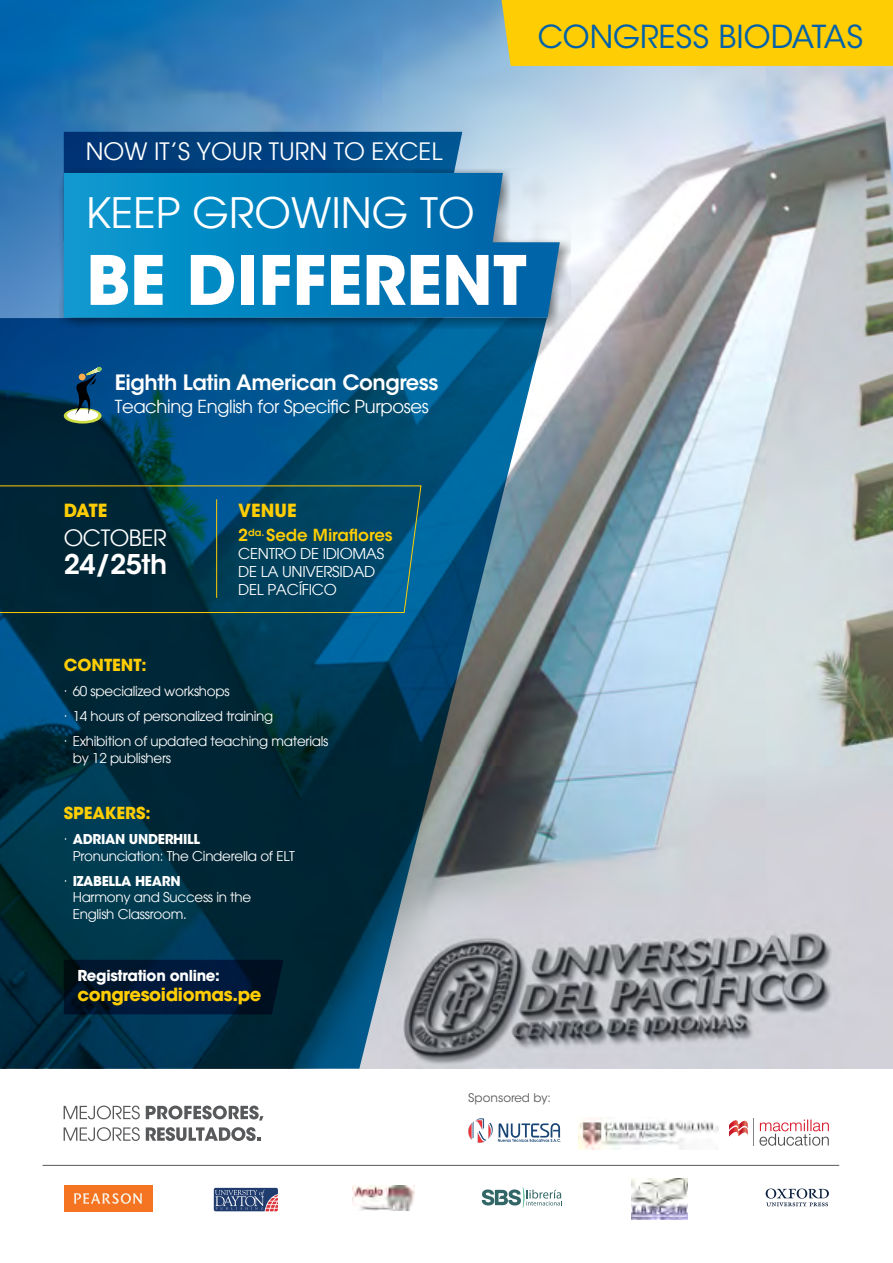
<style>
.page{position:relative;width:893px;height:1263px;background:#fff}
.page>*{position:absolute;margin:0;border:0;box-sizing:border-box;transform-origin:0 0}
.t1{font:700 67.5px "ITC Avant Garde Std";color:#fff}
.t2{font:42px "Avant Garde";color:#fff}
.t3{font:31.5px "ITC Avant Garde Std";color:#0061aa}
.t4{font:600 27px "ITC Avant Garde Std";letter-spacing:-.02em;color:#fff}
.t5{font:24px "Avant Garde";color:#fff}
.t6{font:22.5px "Avant Garde";letter-spacing:-.02em;color:#fff}
.t7{font:600 21px "ITC Avant Garde Std";letter-spacing:-.02em;color:#fff}
.t8{font:18px "Avant Garde";letter-spacing:-.02em;color:#fff}
.t9{font:700 18px "ITC Avant Garde Std";letter-spacing:-.02em;color:#ffcd03}
.t10{font:600 16.5px "ITC Avant Garde Std";color:#ffcd03}
.t11{font:700 16.5px "ITC Avant Garde Std";color:#ffcd03}
.t12{font:15px/18px "Avant Garde";letter-spacing:-.02em;color:#fff}
.t13{font:700 15px "ITC Avant Garde Std";letter-spacing:-.02em;color:#fff}
.t14{font:13.5px/25px "Avant Garde";letter-spacing:-.02em;color:#fff}
.t15{font:700 13.5px "ITC Avant Garde Std";letter-spacing:-.02em;color:#fff}
.t16{font:11.85px "ITC Avant Garde Std";color:#58595b}
.s1{font-family:"Avant Garde";font-weight:400}
</style>
<div class="page">
<img style="left:0;top:0;width:893px;height:1069px">
<svg style="left:0;top:318px;width:547px;height:751px;background:#1c4c64"></svg>
<div style="left:59px;top:168px;width:512px;height:161px;background:#000;opacity:.5"></div>
<svg style="left:64px;top:132px;width:496px;height:186px;background:#157db5"></svg>
<svg style="left:0;top:485px;width:422px;height:128px;background:#043c52"></svg>
<hr style="left:216px;top:499px;width:1px;height:99px;background:#ffcd03">
<svg style="left:64px;top:960px;width:219px;height:54px;background:#001631"></svg>
<svg style="left:64px;top:408px;width:38px;height:15px"></svg>
<div style="left:67px;top:409px;width:31px;height:12px;background:#fff;border-radius:50%"></div>
<svg style="left:74px;top:367px;width:28px;height:48px"></svg>
<div style="left:501px;top:0;width:392px;height:66px;background:#ffcd03"></div>
<svg style="left:64px;top:1105px;width:76px;height:14px"></svg>
<svg style="left:146px;top:1105px;width:117px;height:15px"></svg>
<svg style="left:64px;top:1127px;width:76px;height:14px"></svg>
<svg style="left:146px;top:1127px;width:114px;height:14px"></svg>
<svg style="left:766px;top:1188px;width:63px;height:18px"></svg>
<svg style="left:213px;top:1187px;width:66px;height:25px"></svg>
<svg style="left:214px;top:1188px;width:64px;height:23px"></svg>
<hr style="left:523px;top:1187px;width:2px;height:21px;background:#22a377">
<svg style="left:482px;top:1189px;width:80px;height:16px"></svg>
<img style="left:353px;top:1185px;width:62px;height:25px">
<svg style="left:468px;top:1118px;width:93px;height:25px"></svg>
<hr style="left:43px;top:1165px;width:796px;height:1px;background:#58595b">
<svg style="left:729px;top:1118px;width:100px;height:28px"></svg>
<div style="left:64px;top:1185px;width:88px;height:27px;background:#f47421"></div>
<svg style="left:74px;top:1193px;width:68px;height:11px"></svg>
<img style="left:578px;top:1117px;width:140px;height:32px">
<img style="left:632px;top:1179px;width:55px;height:40px">
<h3 class="t3" style="left:538px;top:17px;width:327px">CONGRESS BIODATAS</h3>
<h3 class="t5" style="left:86px;top:137px;width:358px">NOW IT’S YOUR TURN TO EXCEL</h3>
<h2 class="t2" style="left:86px;top:188px;width:390px">KEEP GROWING TO</h2>
<h1 class="t1" style="left:86px;top:236px;width:442px">BE DIFFERENT</h1>
<h3 class="t7" style="left:115px;top:369px;width:325px">Eighth Latin American Congress</h3>
<h3 class="t8" style="left:115px;top:395px;width:316px">Teaching English for Specific Purposes</h3>
<h3 class="t9" style="left:64px;top:499px;width:45px">DATE</h3>
<h3 class="t9" style="left:238px;top:499px;width:60px">VENUE</h3>
<h3 class="t6" style="left:64px;top:524px;width:104px">OCTOBER</h3>
<h3 class="t4" style="left:64px;top:547px;width:105px">24/25th</h3>
<p class="t10" style="left:238px;top:525px;width:156px">2<sup>da.</sup> Sede Miraflores</p>
<p class="t12" style="left:238px;top:545px;width:147px">CENTRO DE IDIOMAS<br>DE LA UNIVERSIDAD<br>DEL PACÍFICO</p>
<p class="t11" style="left:64px;top:654px;width:84px">CONTENT:</p>
<p class="t14" style="left:64px;top:679px;width:266px">· 60 specialized workshops<br>· 14 hours of personalized training<br>· Exhibition of updated teaching materials</p>
<p class="t14" style="left:73px;top:745px;width:100px">by 12 publishers</p>
<p class="t11" style="left:64px;top:802px;width:88px">SPEAKERS:</p>
<p class="t15" style="left:64px;top:830px;width:138px"><span class="s1">·</span> ADRIAN UNDERHILL</p>
<p class="t14" style="left:73px;top:843px;width:224px">Pronunciation: The Cinderella of ELT</p>
<p class="t15" style="left:64px;top:872px;width:118px"><span class="s1">·</span> IZABELLA HEARN</p>
<p class="t14" style="left:73px;top:889px;width:180px;line-height:16.5px">Harmony and Success in the<br>English Classroom.</p>
<p class="t13" style="left:77px;top:966px;width:144px">Registration online:</p>
<h3 class="t9" style="left:77px;top:982px;width:186px">congresoidiomas.pe</h3>
<p class="t16" style="left:468px;top:1090px;width:84px">Sponsored by:</p>
</div>
